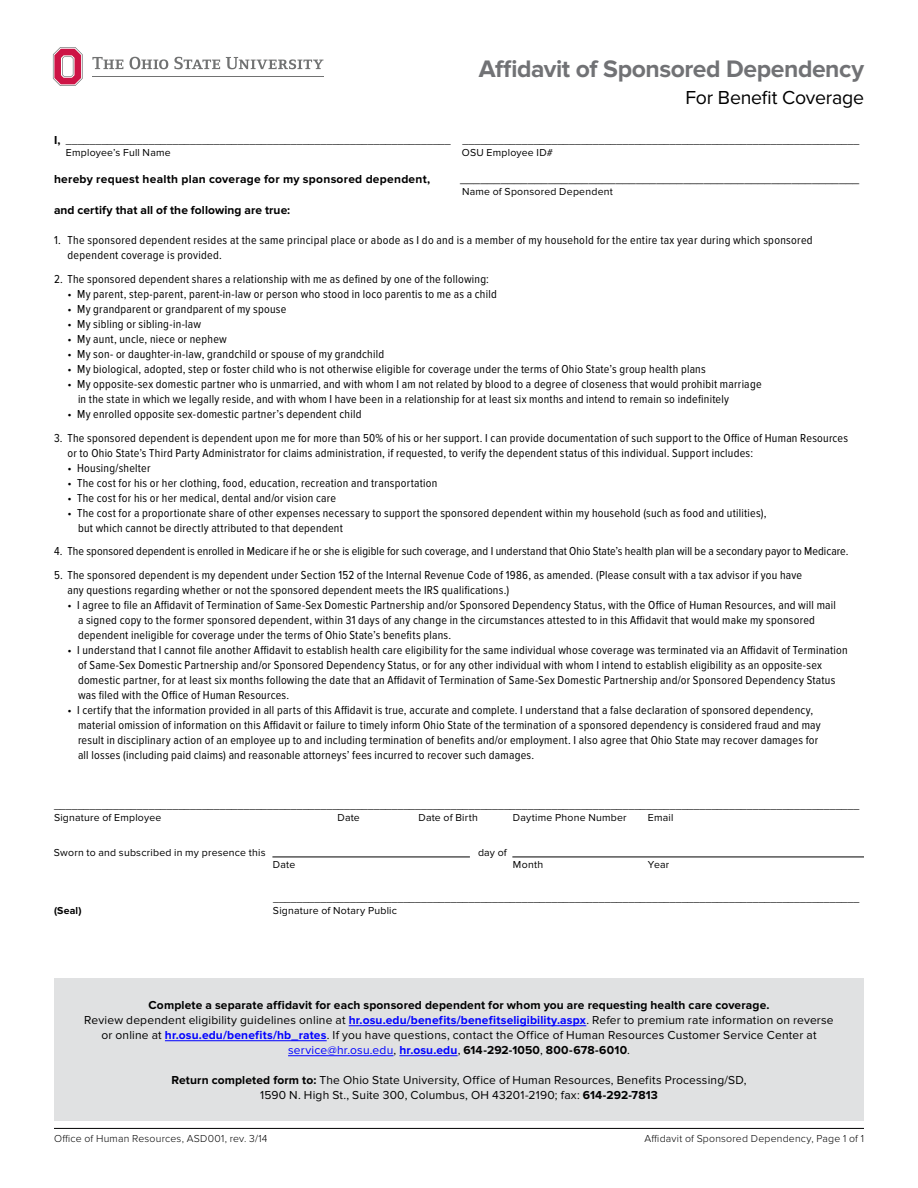
<style>
.page{position:relative;width:918px;height:1188px;background:#fff}
.page>*{position:absolute;margin:0;border:0;box-sizing:border-box;transform-origin:0 0}
.t1{font:700 24.75px "Proxima Nova";letter-spacing:-.02em;color:#717275}
.t2{font:19.5px "Proxima Nova";letter-spacing:-.01em;color:#000}
.t3{font:12px/15px "Proxima Nova Cond";letter-spacing:.02em;color:#000}
.t4{font:12px/15px "Proxima Nova";letter-spacing:.015em;color:#000;text-align:center}
.t5{font:700 12px "Proxima Nova";letter-spacing:.02em;color:#000}
.t6{font:10.5px "Proxima Nova";letter-spacing:.02em;color:#000}
.t7{font:300 10.5px "Proxima Nova";letter-spacing:.02em;color:#000}
.t8{font:700 10.5px "Proxima Nova";color:#000}
.s1{font-weight:700;font-size:12px}
.s2{font-weight:700}
.s3{font-weight:700;color:#00f}
.s4{color:#00f}
</style>
<div class="page">
<div style="left:54px;top:978px;width:810px;height:142px;background:#e0e1e2"></div>
<hr style="left:54px;top:1128px;width:810px;height:1px;background:#000">
<hr style="left:92px;top:76px;width:232px;height:1px;background:#717272">
<svg style="left:53px;top:47px;width:30px;height:39px"></svg>
<svg style="left:92px;top:57px;width:31px;height:12px"></svg>
<svg style="left:130px;top:57px;width:38px;height:12px"></svg>
<svg style="left:174px;top:57px;width:46px;height:12px"></svg>
<svg style="left:226px;top:57px;width:98px;height:12px"></svg>
<hr style="left:272px;top:857px;width:198px;height:1px;background:#000">
<hr style="left:512px;top:857px;width:352px;height:1px;background:#000">
<hr style="left:349px;top:1025px;width:237px;height:1px;background:#00f">
<hr style="left:165px;top:1040px;width:162px;height:1px;background:#00f">
<hr style="left:288px;top:1055px;width:106px;height:1px;background:#00f">
<hr style="left:399px;top:1055px;width:59px;height:1px;background:#00f">
<h1 class="t1" style="left:479px;top:54px;width:387px">Affidavit of Sponsored Dependency</h1>
<h1 class="t2" style="left:685px;top:86px;width:180px">For Benefit Coverage</h1>
<p class="t6" style="left:54px;top:135px;width:807px"><span class="s1">I,</span> _________________________________________________________________ ___________________________________________________________________</p>
<p class="t6" style="left:462px;top:147px;width:93px">OSU Employee ID#</p>
<p class="t5" style="left:54px;top:172px;width:378px">hereby request health plan coverage for my sponsored dependent,</p>
<p class="t4" style="left:460px;top:171px;width:401px">___________________________________________________________</p>
<p class="t6" style="left:462px;top:185px;width:152px">Name of Sponsored Dependent</p>
<p class="t5" style="left:54px;top:203px;width:238px">and certify that all of the following are true:</p>
<p class="t3" style="left:68px;top:233px;width:747px;text-indent:-14px">1. The sponsored dependent resides at the same principal place or abode as I do and is a member of my household for the entire tax year during which sponsored dependent coverage is provided.</p>
<p class="t3" style="left:54px;top:272px;width:436px">2. The sponsored dependent shares a relationship with me as defined by one of the following:</p>
<p class="t3" style="left:68px;top:287px;width:431px">• My parent, step-parent, parent-in-law or person who stood in loco parentis to me as a child</p>
<p class="t3" style="left:68px;top:302px;width:220px">• My grandparent or grandparent of my spouse</p>
<p class="t3" style="left:68px;top:317px;width:135px">• My sibling or sibling-in-law</p>
<p class="t3" style="left:68px;top:332px;width:161px">• My aunt, uncle, niece or nephew</p>
<p class="t3" style="left:68px;top:347px;width:318px">• My son- or daughter-in-law, grandchild or spouse of my grandchild</p>
<p class="t3" style="left:68px;top:362px;width:640px">• My biological, adopted, step or foster child who is not otherwise eligible for coverage under the terms of Ohio State’s group health plans</p>
<p class="t3" style="left:78px;top:377px;width:685px;text-indent:-10px">• My opposite-sex domestic partner who is unmarried, and with whom I am not related by blood to a degree of closeness that would prohibit marriage in the state in which we legally reside, and with whom I have been in a relationship for at least six months and intend to remain so indefinitely</p>
<p class="t3" style="left:68px;top:407px;width:295px">• My enrolled opposite sex-domestic partner’s dependent child</p>
<p class="t3" style="left:68px;top:430px;width:782px;text-indent:-14px">3. The sponsored dependent is dependent upon me for more than 50% of his or her support. I can provide documentation of such support to the Office of Human Resources or to Ohio State’s Third Party Administrator for claims administration, if requested, to verify the dependent status of this individual. Support includes:</p>
<p class="t3" style="left:68px;top:460px;width:85px">• Housing/shelter</p>
<p class="t3" style="left:68px;top:475px;width:371px">• The cost for his or her clothing, food, education, recreation and transportation</p>
<p class="t3" style="left:68px;top:490px;width:270px">• The cost for his or her medical, dental and/or vision care</p>
<p class="t3" style="left:78px;top:505px;width:690px;text-indent:-10px">• The cost for a proportionate share of other expenses necessary to support the sponsored dependent within my household (such as food and utilities), but which cannot be directly attributed to that dependent</p>
<p class="t3" style="left:54px;top:544px;width:796px">4. The sponsored dependent is enrolled in Medicare if he or she is eligible for such coverage, and I understand that Ohio State’s health plan will be a secondary payor to Medicare.</p>
<p class="t3" style="left:68px;top:568px;width:736px;text-indent:-14px">5. The sponsored dependent is my dependent under Section 152 of the Internal Revenue Code of 1986, as amended. (Please consult with a tax advisor if you have any questions regarding whether or not the sponsored dependent meets the IRS qualifications.)</p>
<p class="t3" style="left:78px;top:598px;width:759px;text-indent:-10px">• I agree to file an Affidavit of Termination of Same-Sex Domestic Partnership and/or Sponsored Dependency Status, with the Office of Human Resources, and will mail a signed copy to the former sponsored dependent, within 31 days of any change in the circumstances attested to in this Affidavit that would make my sponsored dependent ineligible for coverage under the terms of Ohio State’s benefits plans.</p>
<p class="t3" style="left:78px;top:643px;width:771px;text-indent:-10px">• I understand that I cannot file another Affidavit to establish health care eligibility for the same individual whose coverage was terminated via an Affidavit of Termination of Same-Sex Domestic Partnership and/or Sponsored Dependency Status, or for any other individual with whom I intend to establish eligibility as an opposite-sex domestic partner, for at least six months following the date that an Affidavit of Termination of Same-Sex Domestic Partnership and/or Sponsored Dependency Status was filed with the Office of Human Resources.</p>
<p class="t3" style="left:78px;top:703px;width:744px;text-indent:-10px">• I certify that the information provided in all parts of this Affidavit is true, accurate and complete. I understand that a false declaration of sponsored dependency, material omission of information on this Affidavit or failure to timely inform Ohio State of the termination of a sponsored dependency is considered fraud and may result in disciplinary action of an employee up to and including termination of benefits and/or employment. I also agree that Ohio State may recover damages for all losses (including paid claims) and reasonable attorneys’ fees incurred to recover such damages.</p>
<p class="t6" style="left:66px;top:147px;width:106px">Employee’s Full Name</p>
<p class="t6" style="left:54px;top:800px;width:807px">________________________________________________________________________________________________________________________________________</p>
<p class="t6" style="left:54px;top:812px;width:109px">Signature of Employee</p>
<p class="t6" style="left:338px;top:812px;width:24px">Date</p>
<p class="t6" style="left:418px;top:812px;width:61px">Date of Birth</p>
<p class="t6" style="left:513px;top:812px;width:115px">Daytime Phone Number</p>
<p class="t6" style="left:648px;top:812px;width:27px">Email</p>
<p class="t6" style="left:54px;top:846px;width:213px">Sworn to and subscribed in my presence this</p>
<p class="t6" style="left:478px;top:846px;width:30px">day of</p>
<p class="t6" style="left:273px;top:858px;width:24px">Date</p>
<p class="t6" style="left:513px;top:858px;width:32px">Month</p>
<p class="t6" style="left:648px;top:858px;width:23px">Year</p>
<p class="t8" style="left:54px;top:905px;width:29px">(Seal)</p>
<p class="t6" style="left:273px;top:905px;width:126px">Signature of Notary Public</p>
<p class="t6" style="left:273px;top:893px;width:588px">___________________________________________________________________________________________________</p>
<p class="t4" style="left:84px;top:998px;width:751px"><span class="s2">Complete a separate affidavit for each sponsored dependent for whom you are requesting health care coverage.<br></span>Review dependent eligibility guidelines online at <span class="s3">hr.osu.edu/benefits/benefitseligibility.aspx</span>. Refer to premium rate information on reverse or online at <span class="s3">hr.osu.edu/benefits/hb_rates</span>. If you have questions, contact the Office of Human Resources Customer Service Center at <span class="s4">service@hr.osu.edu</span>, <span class="s3">hr.osu.edu</span>, <span class="s2">614-292-1050</span>, <span class="s2">800-678-6010</span>.</p>
<p class="t4" style="left:171px;top:1073px;width:577px"><span class="s2">Return completed form to:</span> The Ohio State University, Office of Human Resources, Benefits Processing/SD,<br>1590 N. High St., Suite 300, Columbus, OH 43201-2190; fax: <span class="s2">614-292-7813</span></p>
<p class="t7" style="left:54px;top:1133px;width:215px">Office of Human Resources, ASD001, rev. 3/14</p>
<p class="t7" style="left:645px;top:1133px;width:221px">Affidavit of Sponsored Dependency, Page 1 of 1</p>
</div>
